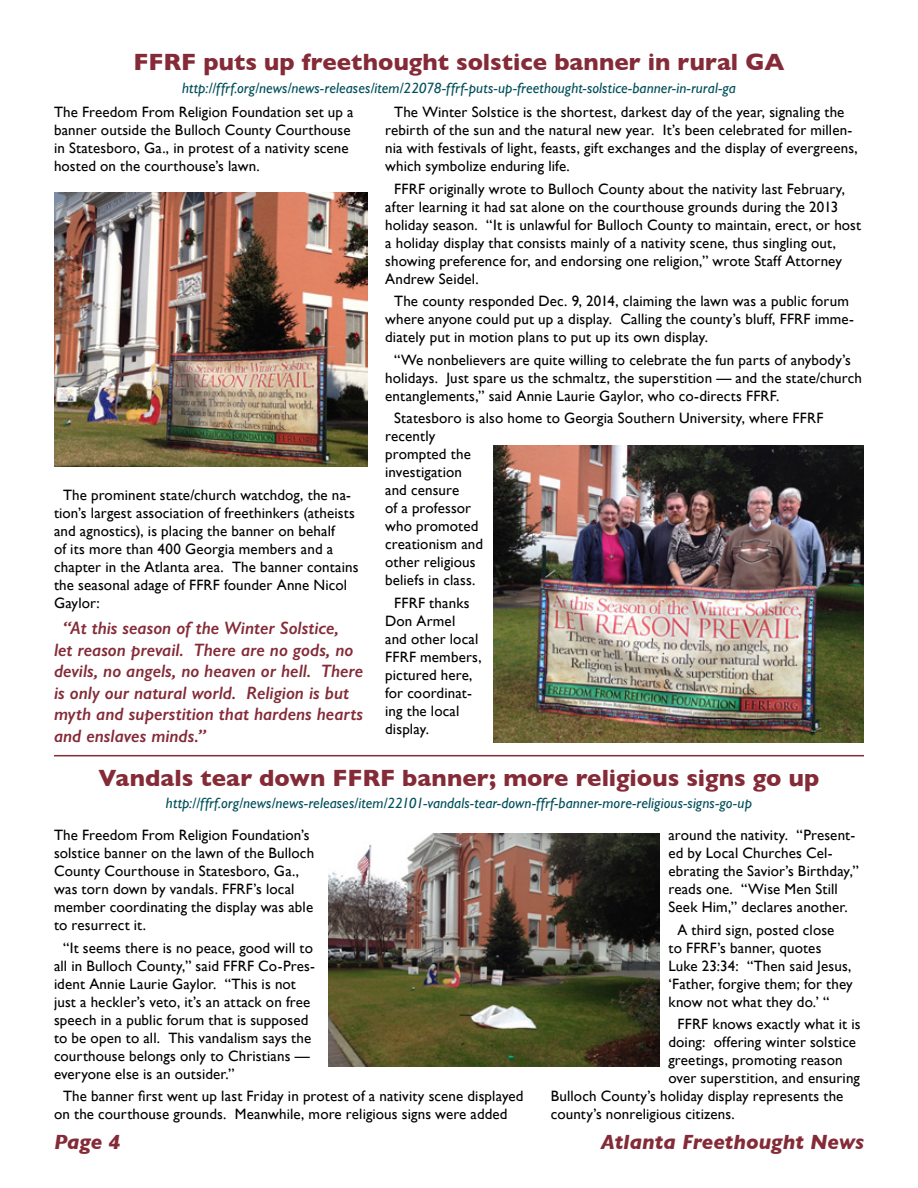
<style>
.page{position:relative;width:918px;height:1188px;background:#fff}
.page>*{position:absolute;margin:0;border:0;box-sizing:border-box;transform-origin:0 0}
.t1{font:700 24px "Gill Sans";color:#842b37}
.t2{font:italic 700 21px "Gill Sans";color:#842b37}
.t3{font:italic 600 18px/21.6px "Gill Sans";letter-spacing:-.005em;color:#842b37}
.t4{font:15px/18px "Gill Sans";letter-spacing:.01em;color:#000}
.t5{font:italic 15px "Gill Sans";letter-spacing:.01em;color:#004f5a}
</style>
<div class="page">
<hr style="left:54px;top:755px;width:810px;height:1px;background:#842b37">
<img style="left:328px;top:834px;width:331px;height:233px">
<img style="left:54px;top:193px;width:313px;height:273px">
<img style="left:494px;top:445px;width:370px;height:298px">
<h1 class="t1" style="left:134px;top:43px;width:652px">FFRF puts up freethought solstice banner in rural GA</h1>
<p class="t5" style="left:182px;top:79px;width:555px">http://ffrf.org/news/news-releases/item/22078-ffrf-puts-up-freethought-solstice-banner-in-rural-ga</p>
<p class="t4" style="left:54px;top:103px;width:301px">The Freedom From Religion Foundation set up a banner outside the Bulloch County Courthouse in Statesboro, Ga., in protest of a nativity scene hosted on the courthouse’s lawn.</p>
<p class="t4" style="left:385px;top:103px;width:474px;text-indent:9px">The Winter Solstice is the shortest, darkest day of the year, signaling the rebirth of the sun and the natural new year. It’s been celebrated for millen&shy;nia with festivals of light, feasts, gift exchanges and the display of evergreens, which symbolize enduring life.</p>
<p class="t4" style="left:385px;top:180px;width:478px;text-indent:9px">FFRF originally wrote to Bulloch County about the nativity last February, after learning it had sat alone on the courthouse grounds during the 2013 holiday season. “It is unlawful for Bulloch County to maintain, erect, or host a holiday display that consists mainly of a nativity scene, thus singling out, showing preference for, and endorsing one religion,” wrote Staff Attorney Andrew Seidel.</p>
<p class="t4" style="left:385px;top:292px;width:470px;text-indent:9px">The county responded Dec. 9, 2014, claiming the lawn was a public forum where anyone could put up a display. Calling the county’s bluff, FFRF imme&shy;diately put in motion plans to put up its own display.</p>
<p class="t4" style="left:385px;top:351px;width:478px;text-indent:9px">“We nonbelievers are quite willing to celebrate the fun parts of anybody’s holidays. Just spare us the schmaltz, the superstition — and the state/church entanglements,” said Annie Laurie Gaylor, who co-directs FFRF.</p>
<p class="t4" style="left:385px;top:409px;width:440px;text-indent:9px">Statesboro is also home to Georgia Southern University, where FFRF recently<br>prompted the<br>investigation<br>and censure<br>of a professor<br>who promoted<br>creationism and<br>other religious<br>beliefs in class.</p>
<p class="t4" style="left:385px;top:594px;width:98px;text-indent:9px">FFRF thanks<br>Don Armel<br>and other local<br>FFRF members, pictured here, for coordinat&shy;ing the local display.</p>
<p class="t4" style="left:54px;top:486px;width:306px;text-indent:9px">The prominent state/church watchdog, the na&shy;tion’s largest association of freethinkers (atheists and agnostics), is placing the banner on behalf<br>of its more than 400 Georgia members and a chapter in the Atlanta area. The banner contains the seasonal adage of FFRF founder Anne Nicol Gaylor:</p>
<p class="t3" style="left:54px;top:617px;width:311px;text-indent:9px">“At this season of the Winter Solstice,<br>let reason prevail. There are no gods, no devils, no angels, no heaven or hell. There is only our natural world. Religion is but myth and superstition that hardens hearts and enslaves minds.”</p>
<h1 class="t1" style="left:99px;top:759px;width:722px">Vandals tear down FFRF banner; more religious signs go up</h1>
<p class="t5" style="left:166px;top:795px;width:588px">http://ffrf.org/news/news-releases/item/22101-vandals-tear-down-ffrf-banner-more-religious-signs-go-up</p>
<p class="t4" style="left:54px;top:826px;width:262px">The Freedom From Religion Foundation’s solstice banner on the lawn of the Bulloch County Courthouse in Statesboro, Ga., was torn down by vandals. FFRF’s local member coordinating the display was able to resurrect it.</p>
<p class="t4" style="left:54px;top:938px;width:263px;text-indent:9px">“It seems there is no peace, good will to all in Bulloch County,” said FFRF Co-Pres&shy;ident Annie Laurie Gaylor. “This is not just a heckler’s veto, it’s an attack on free speech in a public forum that is supposed to be open to all. This vandalism says the courthouse belongs only to Christians — everyone else is an outsider.”</p>
<p class="t4" style="left:54px;top:1087px;width:471px;text-indent:9px">The banner first went up last Friday in protest of a nativity scene displayed on the courthouse grounds. Meanwhile, more religious signs were added</p>
<p class="t4" style="left:668px;top:826px;width:192px">around the nativity. “Present&shy;ed by Local Churches Cel&shy;ebrating the Savior’s Birthday,” reads one. “Wise Men Still<br>Seek Him,” declares another.</p>
<p class="t4" style="left:668px;top:920px;width:186px;text-indent:9px">A third sign, posted close<br>to FFRF’s banner, quotes<br>Luke 23:34: “Then said Jesus, ‘Father, forgive them; for they know not what they do.’ “</p>
<p class="t4" style="left:677px;top:1015px;width:185px">FFRF knows exactly what it is</p>
<p class="t4" style="left:668px;top:1033px;width:189px">doing: offering winter solstice</p>
<p class="t4" style="left:668px;top:1051px;width:176px">greetings, promoting reason</p>
<p class="t4" style="left:668px;top:1069px;width:193px">over superstition, and ensuring</p>
<p class="t4" style="left:551px;top:1087px;width:294px">Bulloch County’s holiday display represents the</p>
<p class="t4" style="left:551px;top:1105px;width:186px">county’s nonreligious citizens.</p>
<h2 class="t2" style="left:54px;top:1129px;width:68px">Page 4</h2>
<h2 class="t2" style="left:601px;top:1129px;width:265px">Atlanta Freethought News</h2>
</div>
